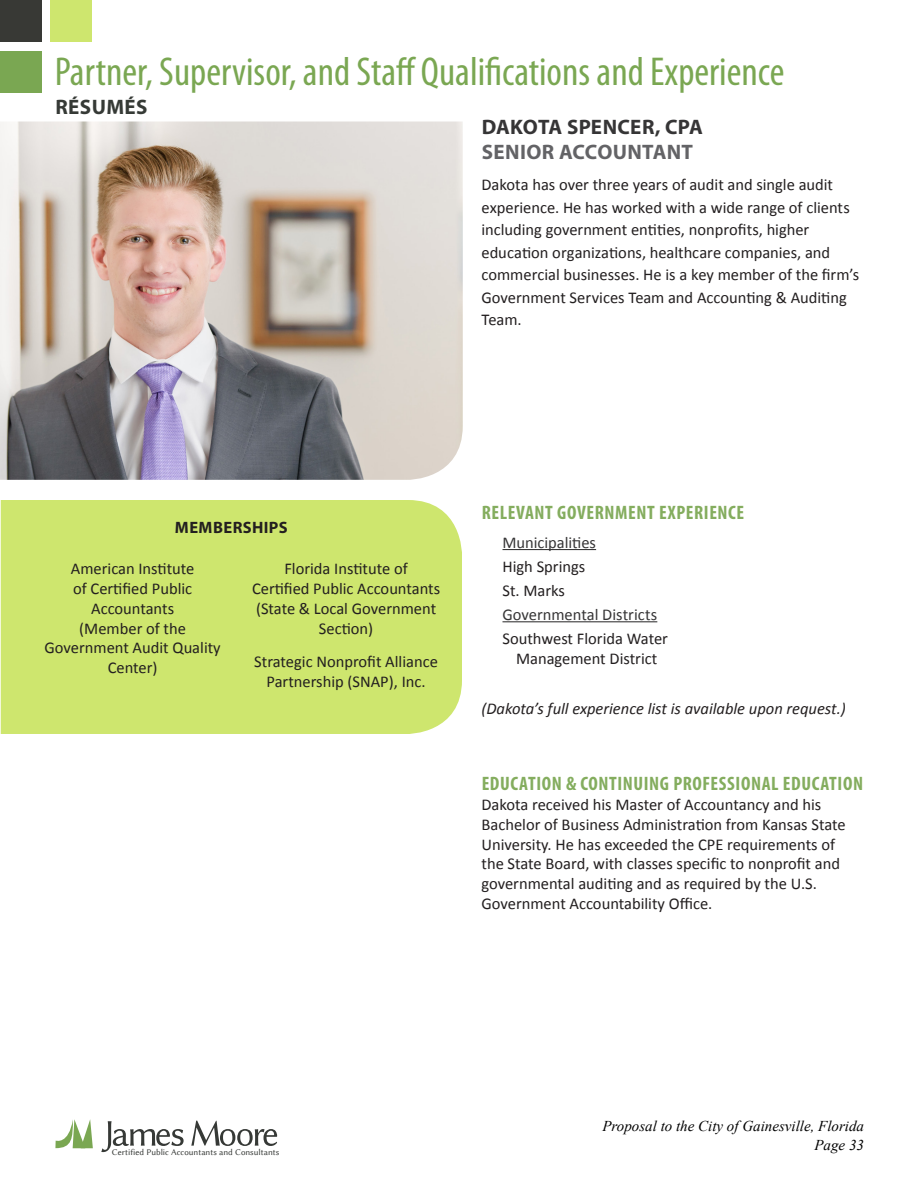
<style>
.page{position:relative;width:918px;height:1188px;background:#fff}
.page>*{position:absolute;margin:0;border:0;box-sizing:border-box;transform-origin:0 0}
.Top_Of_Page_in_TOC{font:condensed 40.5px "Myriad Pro";color:#7aa752}
.Section_Header{font:700 21px "Myriad Pro";letter-spacing:.01em;color:#363536}
.t1{font:700 21px "Myriad Pro";letter-spacing:.015em;color:#636366}
.Section_Header-2{font:700 21px "Myriad Pro";letter-spacing:.02em;color:#363a36}
.Section_Header_Small{font:700 condensed 19.5px "Myriad Pro";letter-spacing:.03em;color:#84ad5e}
.Body_text{font:16.5px/19.8px "Calibri";color:#231f20;text-align:center}
.t2{font:italic 16.5px "Calibri";color:#231f20}
.Section_Header_Small-2{font:16.5px "Calibri";color:#363536}
.Section_Header_Small-3{font:700 16.5px "Myriad Pro";letter-spacing:.025em;color:#231f20}
.t3{font:italic 15px "Times New Roman";color:#000}
.t4{font:8.85px "Lin Biolinum";color:#363936}
</style>
<div class="page">
<svg style="left:55px;top:1119px;width:38px;height:29px"></svg>
<svg style="left:101px;top:1121px;width:83px;height:31px"></svg>
<svg style="left:191px;top:1121px;width:86px;height:25px"></svg>
<div style="left:0;top:0;width:42px;height:42px;background:#383935"></div>
<div style="left:0;top:51px;width:42px;height:41px;background:#7aa752"></div>
<div style="left:50px;top:0;width:41px;height:42px;background:#cee66e"></div>
<div style="left:1px;top:500px;width:461px;height:234px;background:#cee66e"></div>
<img style="left:0;top:122px;width:463px;height:358px">
<hr style="left:502px;top:549px;width:94px;height:1px;background:#363536">
<hr style="left:502px;top:621px;width:155px;height:1px;background:#363536">
<p class="Top_Of_Page_in_TOC" style="left:55px;top:47px;width:731px">Partner, Supervisor, and Staff Qualifications and Experience</p>
<p class="Section_Header-2" style="left:55px;top:93px;width:94px">RÉSUMÉS</p>
<p class="Section_Header" style="left:482px;top:113px;width:223px">DAKOTA SPENCER, CPA</p>
<p class="t1" style="left:482px;top:139px;width:213px">SENIOR ACCOUNTANT</p>
<p class="Body_text" style="left:482px;top:174px;width:379px;line-height:22.5px;text-align:left">Dakota has over three years of audit and single audit experience. He has worked with a wide range of clients including government entities, nonprofits, higher education organizations, healthcare companies, and commercial businesses. He is a key member of the firm’s Government Services Team and Accounting &amp; Auditing Team.</p>
<p class="Section_Header_Small-3" style="left:175px;top:517px;width:114px">MEMBERSHIPS</p>
<p class="Body_text" style="left:45px;top:559px;width:178px">American Institute<br>of Certified Public<br>Accountants<br>(Member of the<br>Government Audit Quality<br>Center)</p>
<p class="Body_text" style="left:252px;top:559px;width:190px">Florida Institute of<br>Certified Public Accountants (State &amp; Local Government<br>Section)</p>
<p class="Body_text" style="left:254px;top:652px;width:185px">Strategic Nonprofit Alliance<br>Partnership (SNAP), Inc.</p>
<p class="Section_Header_Small" style="left:482px;top:501px;width:264px">RELEVANT GOVERNMENT EXPERIENCE</p>
<p class="Section_Header_Small-2" style="left:502px;top:532px;width:95px">Municipalities</p>
<p class="Body_text" style="left:502px;top:556px;width:84px">High Springs</p>
<p class="Body_text" style="left:502px;top:581px;width:64px">St. Marks</p>
<p class="Section_Header_Small-2" style="left:502px;top:604px;width:156px">Governmental Districts</p>
<p class="Body_text" style="left:502px;top:629px;width:167px">Southwest Florida Water<br>Management District</p>
<p class="t2" style="left:482px;top:697px;width:366px">(Dakota’s full experience list is available upon request.)</p>
<p class="Section_Header_Small" style="left:482px;top:771px;width:383px">EDUCATION &amp; CONTINUING PROFESSIONAL EDUCATION</p>
<p class="Body_text" style="left:482px;top:795px;width:366px;text-align:left">Dakota received his Master of Accountancy and his Bachelor of Business Administration from Kansas State University. He has exceeded the CPE requirements of the State Board, with classes specific to nonprofit and governmental auditing and as required by the U.S.<br>Government Accountability Office.</p>
<p class="t3" style="left:602px;top:1116px;width:263px">Proposal to the City of Gainesville, Florida</p>
<p class="t4" style="left:112px;top:1147px;width:169px">Certified Public Accountants and Consultants</p>
<p class="t3" style="left:814px;top:1135px;width:51px">Page 33</p>
</div>
